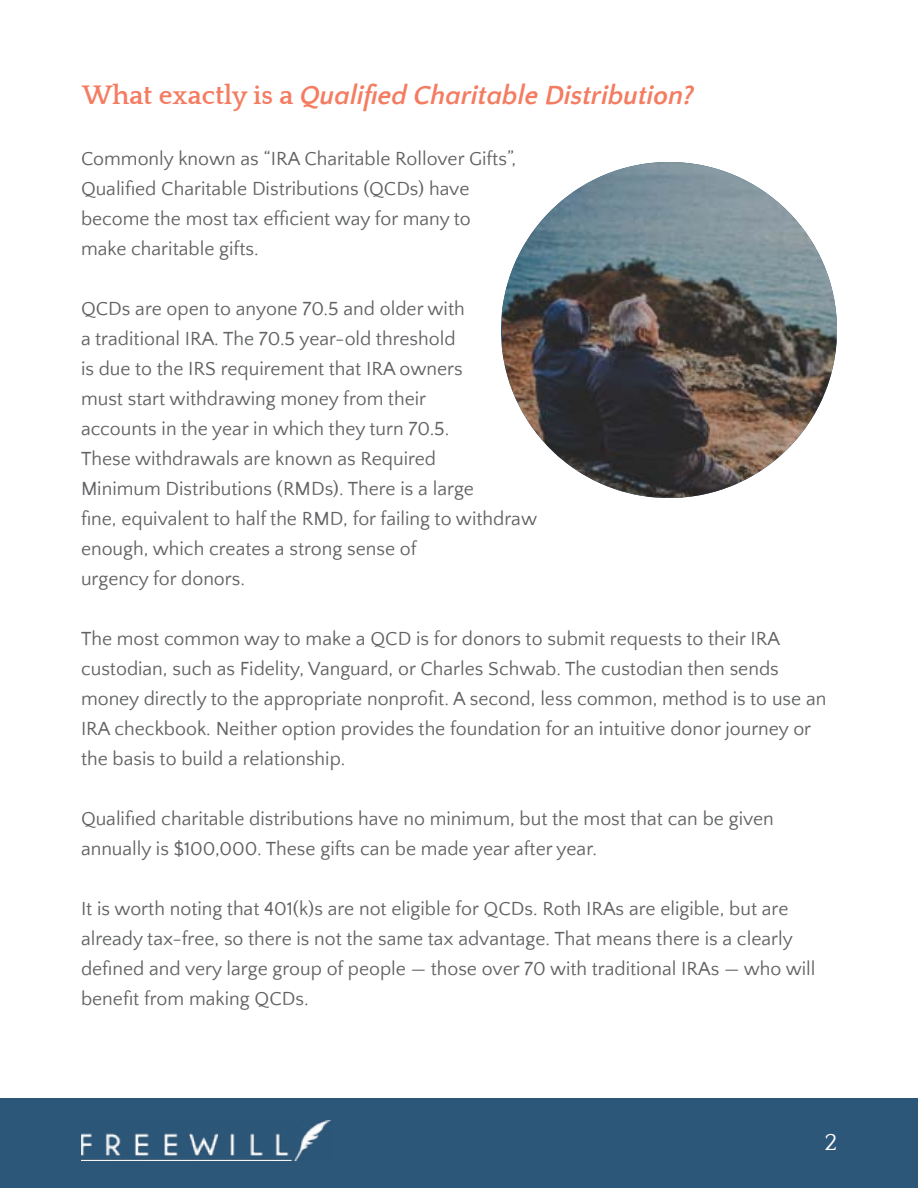
<style>
.page{position:relative;width:918px;height:1188px;background:#fff}
.page>*{position:absolute;margin:0;border:0;box-sizing:border-box;transform-origin:0 0}
.t1{font:italic 700 27px "Quattrocento Sans";color:#f47c61}
.t2{font:24px "Quattrocento";color:#fff}
.t3{font:19.5px/30px "Quattrocento Sans";color:#616264}
.s1{font-family:"Quattrocento";font-style:normal}
</style>
<div class="page">
<img style="left:502px;top:162px;width:335px;height:336px">
<div style="left:0;top:1098px;width:918px;height:90px;background:#2d5779"></div>
<img style="left:81px;top:1120px;width:250px;height:41px">
<h1 class="t1" style="left:82px;top:81px;width:614px"><span class="s1">What exactly is a</span> Qualified Charitable Distribution?</h1>
<p class="t3" style="left:81px;top:144px;width:437px">Commonly known as “IRA Charitable Rollover Gifts”, Qualified Charitable Distributions (QCDs) have become the most tax efficient way for many to make charitable gifts.</p>
<p class="t3" style="left:81px;top:294px;width:458px">QCDs are open to anyone 70.5 and older with<br>a traditional IRA. The 70.5 year-old threshold<br>is due to the IRS requirement that IRA owners<br>must start withdrawing money from their<br>accounts in the year in which they turn 70.5.<br>These withdrawals are known as Required<br>Minimum Distributions (RMDs). There is a large<br>fine, equivalent to half the RMD, for failing to withdraw enough, which creates a strong sense of<br>urgency for donors.</p>
<p class="t3" style="left:81px;top:624px;width:747px">The most common way to make a QCD is for donors to submit requests to their IRA custodian, such as Fidelity, Vanguard, or Charles Schwab. The custodian then sends money directly to the appropriate nonprofit. A second, less common, method is to use an IRA checkbook. Neither option provides the foundation for an intuitive donor journey or the basis to build a relationship.</p>
<p class="t3" style="left:81px;top:804px;width:694px">Qualified charitable distributions have no minimum, but the most that can be given annually is $100,000. These gifts can be made year after year.</p>
<p class="t3" style="left:81px;top:894px;width:736px">It is worth noting that 401(k)s are not eligible for QCDs. Roth IRAs are eligible, but are already tax-free, so there is not the same tax advantage. That means there is a clearly defined and very large group of people — those over 70 with traditional IRAs — who will benefit from making QCDs.</p>
<p class="t2" style="left:824px;top:1129px;width:14px">2</p>
</div>
